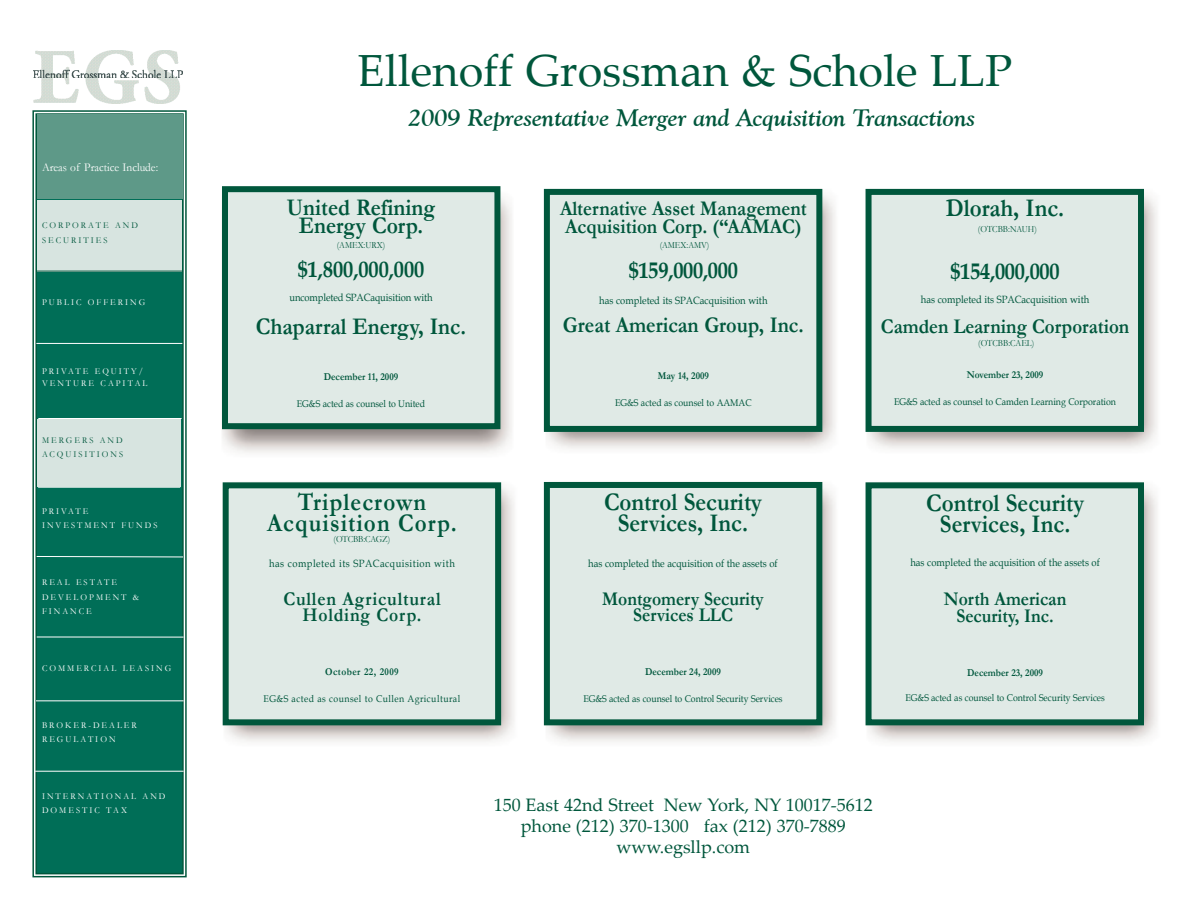
<style>
.page{position:relative;width:1188px;height:918px;background:#fff}
.page>*{position:absolute;margin:0;border:0;box-sizing:border-box;transform-origin:0 0}
.t1{font:45px "Palatino Linotype";color:#00573c}
.t2{font:700 25.5px/21px "Garamond";color:#00573c;text-align:center;scale:.9 1}
.t3{font:700 25.5px/21px "Garamond";letter-spacing:.045em;color:#00573c;text-align:center;scale:.9 1}
.t4{font:italic 700 24px "Goudy Old Style BT";color:#00573c}
.t5{font:700 24px/18px "Garamond";color:#00573c;text-align:center;scale:.9 1}
.t6{font:700 22.5px "Book Antiqua";letter-spacing:-.01em;color:#00573c;scale:.9 1}
.t7{font:700 22.5px "Garamond";color:#00573c;scale:.9 1}
.t8{font:700 21px/18px "Garamond";color:#00573c;scale:.9 1}
.t9{font:700 19.5px/16.5px "Garamond";color:#00573c;text-align:center;scale:.9 1}
.t10{font:700 19.5px/16.5px "Garamond";letter-spacing:.045em;color:#00573c;text-align:center;scale:.9 1}
.t11{font:18px/21px "Palatino Linotype";color:#00573c;text-align:center}
.t12{font:12px "Garamond";color:#fff;scale:.95 1}
.t13{font:10.5px "Book Antiqua";color:#00573c;scale:.9 1}
.t14{font:700 10.5px "Garamond";color:#00573c;scale:.9 1}
.t15{font:10.5px "Book Antiqua";letter-spacing:.05em;color:#00573c;scale:.9 1}
.t16{font:700 10.5px "Garamond";letter-spacing:.045em;color:#00573c;scale:.9 1}
.t17{font:9.75px "Book Antiqua";color:#00573c;scale:.9 1}
.t18{font:9.75px "Book Antiqua";letter-spacing:.05em;color:#00573c;scale:.9 1}
.t19{font:9.45px "Garamond";color:#00573c;scale:.9 1}
.t20{font:9px/14.2px "Garamond";letter-spacing:.235em;color:#fff;scale:.95 1}
.t21{font:9px/14.2px "Garamond";letter-spacing:.235em;color:#00573c;scale:.95 1}
</style>
<div class="page">
<div style="left:36px;top:114px;width:147px;height:760px;background:#006e57"></div>
<div style="left:32px;top:110px;width:155px;height:767px;border:2px solid #00573c"></div>
<div style="left:35px;top:113px;width:149px;height:761px;border:2px solid #00573c"></div>
<img style="left:222px;top:482px;width:292px;height:260px">
<img style="left:543px;top:481px;width:292px;height:261px">
<img style="left:222px;top:188px;width:290px;height:265px">
<img style="left:543px;top:188px;width:292px;height:261px">
<div style="left:225px;top:189px;width:272px;height:237px;background:#e0eae6"></div>
<div style="left:222px;top:186px;width:278px;height:243px;border:6px solid #00573c"></div>
<div style="left:547px;top:192px;width:272px;height:237px;background:#e0eae6"></div>
<div style="left:544px;top:189px;width:278px;height:243px;border:6px solid #00573c"></div>
<div style="left:869px;top:192px;width:272px;height:237px;background:#e0eae6"></div>
<div style="left:866px;top:189px;width:278px;height:243px;border:6px solid #00573c"></div>
<div style="left:226px;top:485px;width:272px;height:237px;background:#e0eae6"></div>
<div style="left:223px;top:482px;width:278px;height:243px;border:6px solid #00573c"></div>
<div style="left:547px;top:485px;width:272px;height:237px;background:#e0eae6"></div>
<div style="left:544px;top:482px;width:278px;height:243px;border:6px solid #00573c"></div>
<div style="left:869px;top:485px;width:272px;height:237px;background:#e0eae6"></div>
<div style="left:866px;top:482px;width:278px;height:243px;border:6px solid #00573c"></div>
<div style="left:37px;top:114px;width:145px;height:85px;background:#5e9988"></div>
<hr style="left:38px;top:418px;width:144px;height:1px;background:#fff">
<hr style="left:38px;top:487px;width:142px;height:1px;background:#fff">
<svg style="left:36px;top:556px;width:148px;height:2px"></svg>
<hr style="left:37px;top:637px;width:147px;height:1px;background:#fff">
<hr style="left:36px;top:700px;width:148px;height:1px;background:#fff">
<hr style="left:35px;top:771px;width:149px;height:1px;background:#fff">
<div style="left:37px;top:200px;width:144px;height:71px;background:#d7e4e0"></div>
<div style="left:38px;top:419px;width:143px;height:68px;background:#d7e4e0"></div>
<hr style="left:36px;top:343px;width:146px;height:1px;background:#fff">
<img style="left:34px;top:51px;width:149px;height:28px">
<img style="left:34px;top:79px;width:146px;height:25px">
<hr style="left:36px;top:271px;width:146px;height:1px;background:#00573c">
<p class="t12" style="left:42px;top:161px;width:124px">Areas of Practice Include:</p>
<p class="t21" style="left:42px;top:219px;width:103px">CORPORATE AND<br>SECURITIES</p>
<p class="t20" style="left:42px;top:295px;width:110px">PUBLIC OFFERING</p>
<p class="t20" style="left:42px;top:365px;width:112px;line-height:12px">PRIVATE EQUITY/<br>VENTURE CAPITAL</p>
<p class="t21" style="left:42px;top:433px;width:87px">MERGERS AND<br>ACQUISITIONS</p>
<p class="t20" style="left:42px;top:504px;width:123px">PRIVATE<br>INVESTMENT FUNDS</p>
<p class="t20" style="left:42px;top:576px;width:104px">REAL ESTATE<br>DEVELOPMENT &amp;<br>FINANCE</p>
<p class="t20" style="left:42px;top:661px;width:138px">COMMERCIAL LEASING</p>
<p class="t20" style="left:42px;top:718px;width:101px">BROKER-DEALER<br>REGULATION</p>
<p class="t20" style="left:42px;top:789px;width:132px">INTERNATIONAL AND<br>DOMESTIC TAX</p>
<h1 class="t1" style="left:357px;top:53px;width:656px">Ellenoff Grossman &amp; Schole LLP</h1>
<h3 class="t4" style="left:409px;top:103px;width:568px">2009 Representative Merger and Acquisition Transactions</h3>
<h3 class="t5" style="left:287px;top:199px;width:166px">United Refining<br>Energy Corp.</h3>
<p class="t19" style="left:337px;top:240px;width:55px">(AMEX:URX)</p>
<h3 class="t6" style="left:298px;top:256px;width:142px">$1,800,000,000</h3>
<p class="t13" style="left:289px;top:291px;width:161px">uncompleted SPACaquisition with</p>
<h3 class="t5" style="left:256px;top:318px;width:235px">Chaparral Energy, Inc.</h3>
<p class="t14" style="left:324px;top:370px;width:84px">December 11, 2009</p>
<p class="t17" style="left:297px;top:398px;width:144px">EG&amp;S acted as counsel to United</p>
<h2 class="t3" style="left:267px;top:492px;width:212px">Triplecrown<br>Acquisition Corp.</h2>
<p class="t19" style="left:334px;top:534px;width:64px">(OTCBB:CAGZ)</p>
<p class="t15" style="left:269px;top:557px;width:208px">has completed its SPACacquisition with</p>
<h3 class="t10" style="left:283px;top:591px;width:176px">Cullen Agricultural<br>Holding Corp.</h3>
<p class="t16" style="left:325px;top:666px;width:83px">October 22, 2009</p>
<p class="t18" style="left:264px;top:693px;width:220px">EG&amp;S acted as counsel to Cullen Agricultural</p>
<h3 class="t8" style="left:560px;top:200px;width:276px">Alternative Asset Management<br>Acquisition Corp. (“AAMAC)</h3>
<p class="t19" style="left:660px;top:240px;width:57px">(AMEX:AMV)</p>
<h3 class="t6" style="left:629px;top:257px;width:123px">$159,000,000</h3>
<p class="t13" style="left:599px;top:294px;width:189px">has completed its SPACacquisition with</p>
<h3 class="t7" style="left:563px;top:313px;width:269px">Great American Group, Inc.</h3>
<p class="t14" style="left:658px;top:369px;width:58px">May 14, 2009</p>
<p class="t17" style="left:615px;top:397px;width:153px">EG&amp;S acted as counsel to AAMAC</p>
<h2 class="t2" style="left:604px;top:492px;width:177px">Control Security<br>Services, Inc.</h2>
<p class="t13" style="left:588px;top:557px;width:212px">has completed the acquisition of the assets of</p>
<h3 class="t9" style="left:602px;top:591px;width:181px">Montgomery Security<br>Services LLC</h3>
<p class="t14" style="left:645px;top:666px;width:86px">December 24, 2009</p>
<p class="t17" style="left:583px;top:693px;width:223px">EG&amp;S acted as counsel to Control Security Services</p>
<h2 class="t2" style="left:946px;top:198px;width:133px">Dlorah, Inc.</h2>
<p class="t19" style="left:978px;top:224px;width:67px">(OTCBB:NAUH)</p>
<h3 class="t6" style="left:951px;top:258px;width:123px">$154,000,000</h3>
<p class="t13" style="left:921px;top:293px;width:189px">has completed its SPACacquisition with</p>
<h3 class="t8" style="left:881px;top:317px;width:277px">Camden Learning Corporation</h3>
<p class="t19" style="left:978px;top:338px;width:64px">(OTCBB:CAEL)</p>
<p class="t14" style="left:967px;top:369px;width:86px">November 23, 2009</p>
<p class="t17" style="left:894px;top:396px;width:248px">EG&amp;S acted as counsel to Camden Learning Corporation</p>
<h2 class="t2" style="left:926px;top:493px;width:177px">Control Security<br>Services, Inc.</h2>
<p class="t13" style="left:910px;top:557px;width:212px">has completed the acquisition of the assets of</p>
<h3 class="t9" style="left:944px;top:591px;width:138px">North American<br>Security, Inc.</h3>
<p class="t14" style="left:967px;top:667px;width:86px">December 23, 2009</p>
<p class="t17" style="left:905px;top:692px;width:223px">EG&amp;S acted as counsel to Control Security Services</p>
<h3 class="t11" style="left:494px;top:796px;width:381px">150 East 42nd Street New York, NY 10017-5612 phone (212) 370-1300 fax (212) 370-7889 www.egsllp.com</h3>
</div>
